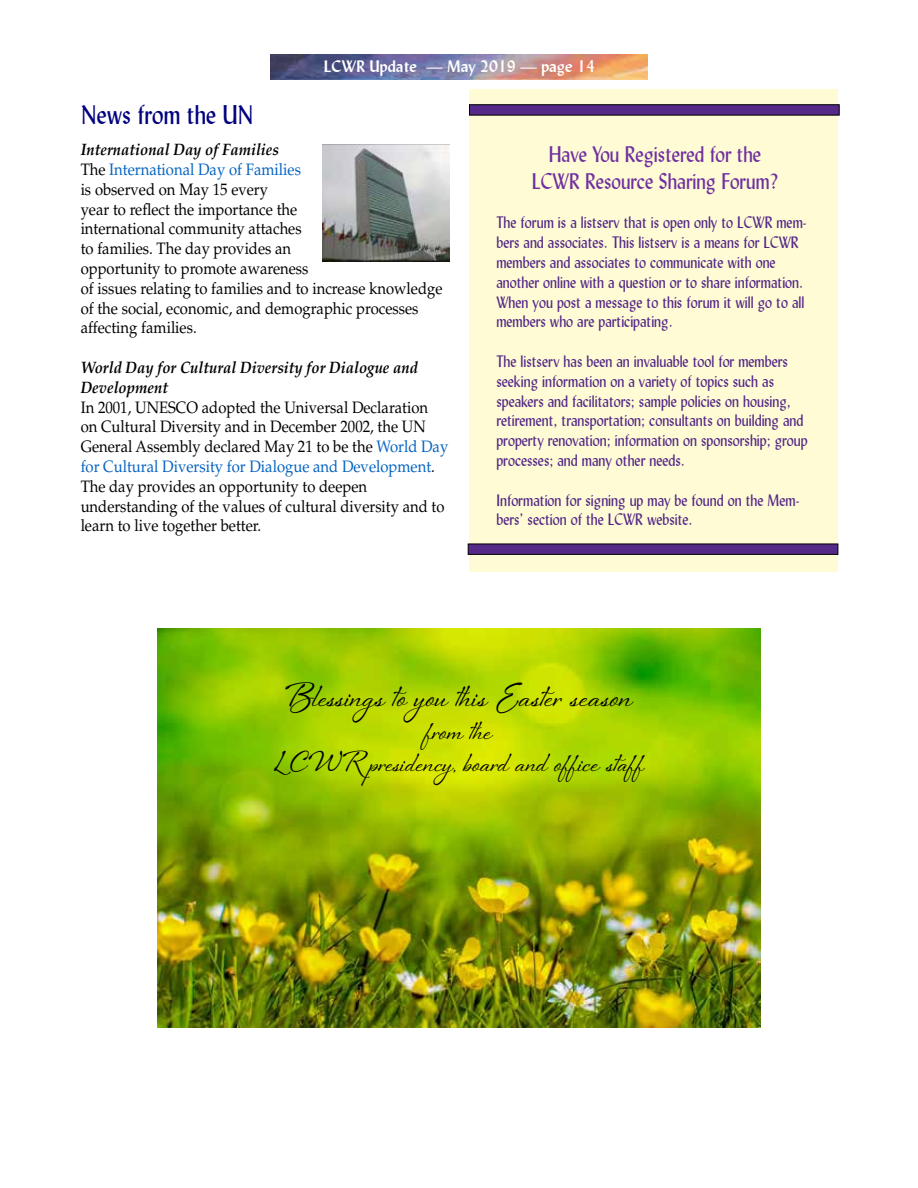
<style>
.page{position:relative;width:918px;height:1188px;background:#fff}
.page>*{position:absolute;margin:0;border:0;box-sizing:border-box;transform-origin:0 0}
.t1{font:700 31.5px "Sheila";color:#000;scale:.9 1}
.t2{font:700 27px/32.4px "Sheila";letter-spacing:.01em;color:#000;text-align:center;scale:.9 1}
.t3{font:27px "Lydian BT";color:#000080;scale:.9 1}
.t4{font:22.5px/27px "Lydian BT";color:#7030a0;text-align:center;scale:.9 1}
.t5{font:16.5px/19.8px "Palatino LT Std";color:#000;scale:.9 1}
.t6{font:16.5px/19.8px "Lydian BT";color:#552988;scale:.9 1}
.t7{font:italic 700 16.5px/19.8px "Palatino LT Std";color:#000;scale:.9 1}
.t8{font:700 16.5px "Lydian BT";color:#fff}
.s1{font-weight:700;font-style:italic}
.s2{color:#0563c1}
</style>
<div class="page">
<img style="left:271px;top:54px;width:377px;height:26px">
<div style="left:469px;top:90px;width:369px;height:482px;background:#fffcd5"></div>
<div style="left:469px;top:105px;width:370px;height:10px;background:#552988"></div>
<div style="left:468px;top:544px;width:370px;height:11px;background:#552988;border:1px solid #000"></div>
<img style="left:322px;top:145px;width:128px;height:117px">
<img style="left:158px;top:629px;width:602px;height:399px">
<p class="t8" style="left:324px;top:56px;width:273px">LCWR Update — May 2019 — page 14</p>
<h2 class="t3" style="left:81px;top:98px;width:193px">News from the UN</h2>
<p class="t5" style="left:81px;top:140px;width:404px"><span class="s1">International Day of Families<br></span>The <span class="s2">International Day of Families<br></span>is observed on May 15 every<br>year to reflect the importance the<br>international community attaches<br>to families. The day provides an<br>opportunity to promote awareness<br>of issues relating to families and to increase knowledge of the social, economic, and demographic processes affecting families.</p>
<p class="t7" style="left:81px;top:358px;width:376px">World Day for Cultural Diversity for Dialogue and<br>Development</p>
<p class="t5" style="left:81px;top:397px;width:410px">In 2001, UNESCO adopted the Universal Declaration on Cultural Diversity and in December 2002, the UN General Assembly declared May 21 to be the <span class="s2">World Day for Cultural Diversity for Dialogue and Development</span>.<br>The day provides an opportunity to deepen understanding of the values of cultural diversity and to learn to live together better.</p>
<h3 class="t4" style="left:532px;top:140px;width:275px">Have You Registered for the<br>LCWR Resource Sharing Forum?</h3>
<p class="t6" style="left:496px;top:213px;width:346px">The forum is a listserv that is open only to LCWR mem&shy;bers and associates. This listserv is a means for LCWR members and associates to communicate with one another online with a question or to share information.<br>When you post a message to this forum it will go to all members who are participating.</p>
<p class="t6" style="left:496px;top:351px;width:347px">The listserv has been an invaluable tool for members seeking information on a variety of topics such as speakers and facilitators; sample policies on housing, retirement, transportation; consultants on building and property renovation; information on sponsorship; group processes; and many other needs.</p>
<p class="t6" style="left:496px;top:490px;width:338px">Information for signing up may be found on the Mem&shy;bers’ section of the LCWR website.</p>
<h1 class="t1" style="left:285px;top:677px;width:387px">Blessings to you this Easter season</h1>
<h2 class="t2" style="left:274px;top:713px;width:412px">from the<br>L CW R presidency, board and office staff</h2>
</div>
